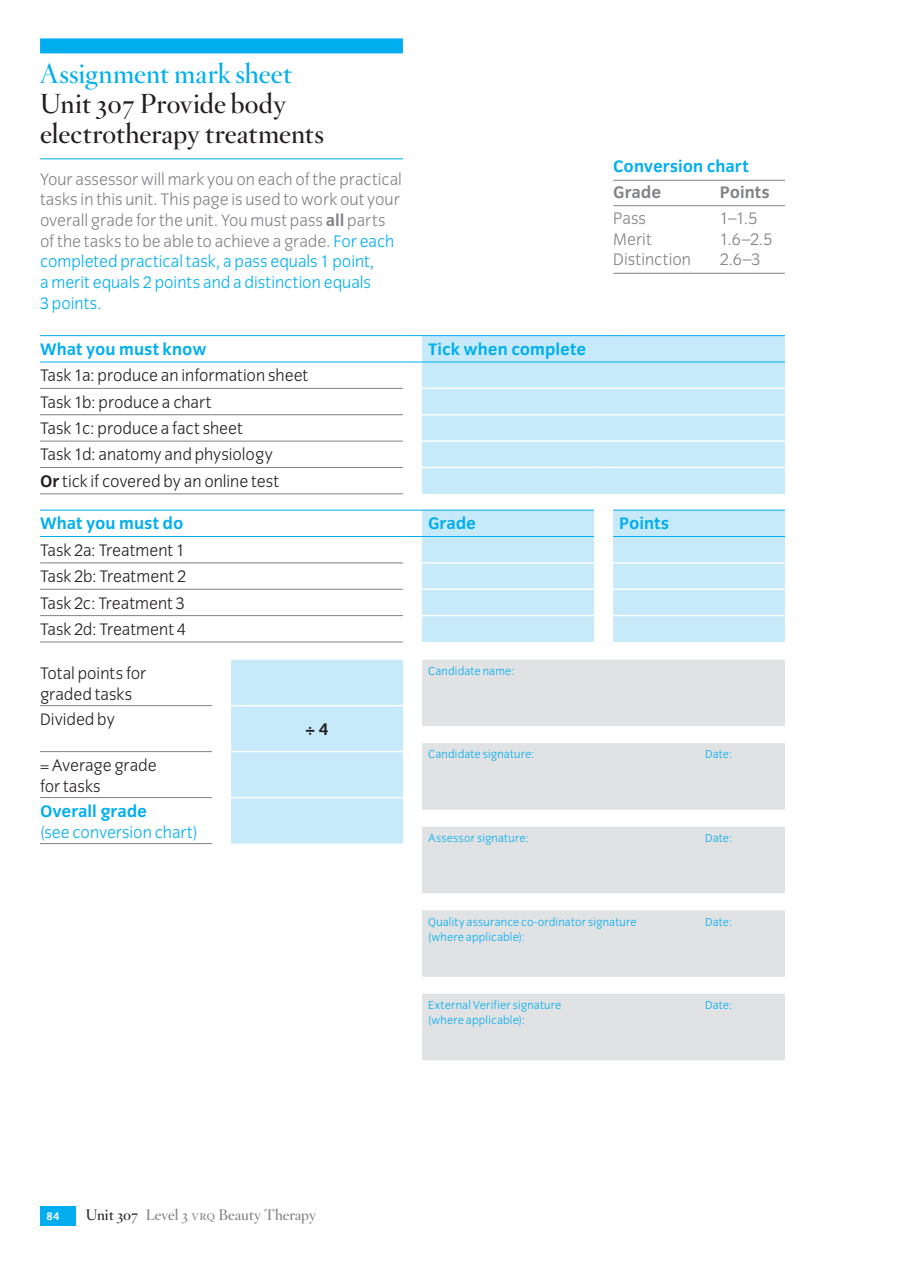
<style>
.page{position:relative;width:897px;height:1262px;background:#fff}
.page>*{position:absolute;margin:0;border:0;box-sizing:border-box;transform-origin:0 0}
.t1{font:27px/30px "Hoefler Titling HTF Sm Roman";color:#231f20}
.t2{font:27px "Hoefler Titling HTF Sm Roman";letter-spacing:.005em;color:#00aeef}
.t3{font:300 17.25px/20.7px "Congress Sans";color:#808285}
.t4{font:300 17.25px/26.4px "Congress Sans";letter-spacing:-.005em;color:#231f20}
.t5{font:700 17.25px "Congress Sans";color:#00aeef}
.t6{font:300 17.25px "Congress Sans";letter-spacing:-.005em;color:#00aeef}
.t7{font:700 17.25px "Congress Sans";color:#808285}
.t8{font:700 17.25px "Congress Sans";color:#231f20}
.t9{font:15px "Hoefler Titling HTF Sm Roman";color:#808285}
.t10{font:300 12px/15px "Congress Sans";letter-spacing:.015em;color:#00aeef}
.t11{font:700 11.25px "Congress Sans";color:#fff}
.s1{font-weight:700}
.s2{color:#00aeef}
.s3{color:#231f20}
.s4{font-family:"Hoefler Titling HTF Lt SC"}
</style>
<div class="page">
<div style="left:40px;top:1206px;width:35px;height:19px;background:#00aeef"></div>
<div style="left:40px;top:38px;width:363px;height:15px;background:#00aeef"></div>
<hr style="left:40px;top:158px;width:363px;height:1px;background:#00aeef">
<svg style="left:422px;top:336px;width:362px;height:306px;background:#caebfa"></svg>
<hr style="left:40px;top:335px;width:363px;height:1px;background:#00aeef">
<svg style="left:403px;top:335px;width:19px;height:1px"></svg>
<hr style="left:422px;top:335px;width:171px;height:1px;background:#00aeef">
<svg style="left:593px;top:335px;width:19px;height:1px"></svg>
<hr style="left:612px;top:335px;width:172px;height:1px;background:#00aeef">
<hr style="left:40px;top:362px;width:363px;height:1px;background:#00aeef">
<svg style="left:403px;top:362px;width:19px;height:1px"></svg>
<hr style="left:422px;top:362px;width:171px;height:1px;background:#00aeef">
<svg style="left:593px;top:362px;width:19px;height:1px"></svg>
<hr style="left:40px;top:641px;width:363px;height:1px;background:#808285">
<hr style="left:612px;top:362px;width:172px;height:1px;background:#00aeef">
<hr style="left:40px;top:388px;width:363px;height:1px;background:#808285">
<hr style="left:422px;top:388px;width:171px;height:1px;background:#fff">
<svg style="left:593px;top:388px;width:19px;height:1px"></svg>
<hr style="left:612px;top:388px;width:172px;height:1px;background:#fff">
<hr style="left:40px;top:414px;width:363px;height:1px;background:#808285">
<hr style="left:422px;top:414px;width:171px;height:1px;background:#fff">
<svg style="left:593px;top:414px;width:19px;height:1px"></svg>
<hr style="left:612px;top:414px;width:172px;height:1px;background:#fff">
<hr style="left:40px;top:441px;width:363px;height:1px;background:#808285">
<hr style="left:422px;top:440px;width:171px;height:2px;background:#fff">
<svg style="left:593px;top:440px;width:19px;height:2px"></svg>
<hr style="left:612px;top:440px;width:172px;height:2px;background:#fff">
<hr style="left:40px;top:467px;width:363px;height:1px;background:#808285">
<hr style="left:422px;top:467px;width:171px;height:1px;background:#fff">
<svg style="left:593px;top:467px;width:19px;height:1px"></svg>
<hr style="left:612px;top:467px;width:172px;height:1px;background:#fff">
<hr style="left:40px;top:493px;width:363px;height:1px;background:#808285">
<hr style="left:40px;top:510px;width:363px;height:1px;background:#00aeef">
<svg style="left:403px;top:510px;width:19px;height:1px"></svg>
<hr style="left:422px;top:510px;width:171px;height:1px;background:#00aeef">
<hr style="left:612px;top:510px;width:172px;height:1px;background:#00aeef">
<hr style="left:40px;top:536px;width:363px;height:1px;background:#00aeef">
<svg style="left:403px;top:536px;width:19px;height:1px"></svg>
<hr style="left:422px;top:536px;width:171px;height:1px;background:#00aeef">
<hr style="left:612px;top:536px;width:172px;height:1px;background:#00aeef">
<hr style="left:40px;top:562px;width:363px;height:1px;background:#808285">
<hr style="left:422px;top:562px;width:171px;height:1px;background:#fff">
<svg style="left:593px;top:562px;width:19px;height:1px"></svg>
<hr style="left:612px;top:562px;width:172px;height:1px;background:#fff">
<hr style="left:40px;top:589px;width:363px;height:1px;background:#808285">
<hr style="left:422px;top:588px;width:171px;height:2px;background:#fff">
<svg style="left:593px;top:588px;width:19px;height:2px"></svg>
<hr style="left:612px;top:588px;width:172px;height:2px;background:#fff">
<hr style="left:40px;top:615px;width:363px;height:1px;background:#808285">
<hr style="left:422px;top:615px;width:171px;height:1px;background:#fff">
<svg style="left:593px;top:615px;width:19px;height:1px"></svg>
<hr style="left:612px;top:615px;width:172px;height:1px;background:#fff">
<svg style="left:422px;top:659px;width:362px;height:401px;fill:#e1e2e4"></svg>
<div style="left:231px;top:659px;width:172px;height:184px;background:#c6eafa"></div>
<hr style="left:40px;top:843px;width:172px;height:1px;background:#808285">
<hr style="left:40px;top:705px;width:172px;height:1px;background:#808285">
<hr style="left:231px;top:705px;width:172px;height:1px;background:#fff">
<hr style="left:40px;top:751px;width:172px;height:1px;background:#808285">
<hr style="left:231px;top:751px;width:172px;height:1px;background:#fff">
<hr style="left:40px;top:797px;width:172px;height:1px;background:#808285">
<hr style="left:231px;top:797px;width:172px;height:1px;background:#fff">
<hr style="left:613px;top:180px;width:171px;height:1px;background:#808285">
<hr style="left:613px;top:205px;width:171px;height:1px;background:#808285">
<hr style="left:613px;top:273px;width:171px;height:1px;background:#808285">
<h1 class="t2" style="left:40px;top:56px;width:254px">Assignment mark sheet</h1>
<h1 class="t1" style="left:40px;top:89px;width:285px">Unit 307 Provide body electrotherapy treatments</h1>
<p class="t3" style="left:40px;top:169px;width:363px">Your assessor will mark you on each of the practical tasks in this unit. This page is used to work out your overall grade for the unit. You must pass <span class="s1">all</span> parts of the tasks to be able to achieve a grade. <span class="s2">For each completed practical task, a pass equals 1 point,<br>a merit equals 2 points and a distinction equals<br>3 points.</span></p>
<p class="t5" style="left:40px;top:339px;width:168px">What you must know</p>
<p class="t5" style="left:428px;top:339px;width:159px">Tick when complete</p>
<p class="t4" style="left:40px;top:362px;width:269px">Task 1a: produce an information sheet<br>Task 1b: produce a chart<br>Task 1c: produce a fact sheet<br>Task 1d: anatomy and physiology<br><span class="s1">Or</span> tick if covered by an online test</p>
<p class="t5" style="left:40px;top:514px;width:145px">What you must do</p>
<p class="t5" style="left:428px;top:514px;width:49px">Grade</p>
<p class="t5" style="left:618px;top:514px;width:52px">Points</p>
<p class="t4" style="left:40px;top:537px;width:147px;text-align:justify">Task 2a: Treatment 1<br>Task 2b: Treatment 2<br>Task 2c: Treatment 3<br>Task 2d: Treatment 4</p>
<p class="t10" style="left:428px;top:663px;width:88px">Candidate name:</p>
<p class="t5" style="left:613px;top:157px;width:137px">Conversion chart</p>
<p class="t7" style="left:613px;top:183px;width:49px">Grade</p>
<p class="t7" style="left:719px;top:183px;width:52px">Points</p>
<p class="t3" style="left:613px;top:208px;width:34px">Pass</p>
<p class="t3" style="left:719px;top:208px;width:39px">1–1.5</p>
<p class="t3" style="left:613px;top:229px;width:40px">Merit</p>
<p class="t3" style="left:719px;top:229px;width:54px">1.6–2.5</p>
<p class="t3" style="left:613px;top:249px;width:79px">Distinction</p>
<p class="t3" style="left:719px;top:249px;width:42px">2.6–3</p>
<p class="t4" style="left:40px;top:663px;width:108px;line-height:20.7px">Total points for graded tasks</p>
<p class="t4" style="left:40px;top:706px;width:76px">Divided by</p>
<p class="t8" style="left:305px;top:720px;width:24px">÷ 4</p>
<p class="t4" style="left:40px;top:755px;width:118px;line-height:20.7px">= Average grade for tasks</p>
<p class="t5" style="left:40px;top:801px;width:108px">Overall grade</p>
<p class="t6" style="left:40px;top:822px;width:159px">(see conversion chart)</p>
<p class="t11" style="left:46px;top:1209px;width:14px">84</p>
<p class="t9" style="left:86px;top:1205px;width:232px"><span class="s3">Unit 307</span> Level 3 <span class="s4">vrq</span> Beauty Therapy</p>
<p class="t10" style="left:428px;top:747px;width:108px">Candidate signature:</p>
<p class="t10" style="left:704px;top:747px;width:29px">Date:</p>
<p class="t10" style="left:428px;top:830px;width:102px">Assessor signature:</p>
<p class="t10" style="left:704px;top:830px;width:29px">Date:</p>
<p class="t10" style="left:428px;top:914px;width:210px">Quality assurance co-ordinator signature (where applicable):</p>
<p class="t10" style="left:704px;top:914px;width:29px">Date:</p>
<p class="t10" style="left:428px;top:997px;width:135px">External Verifier signature (where applicable):</p>
<p class="t10" style="left:704px;top:997px;width:29px">Date:</p>
</div>
